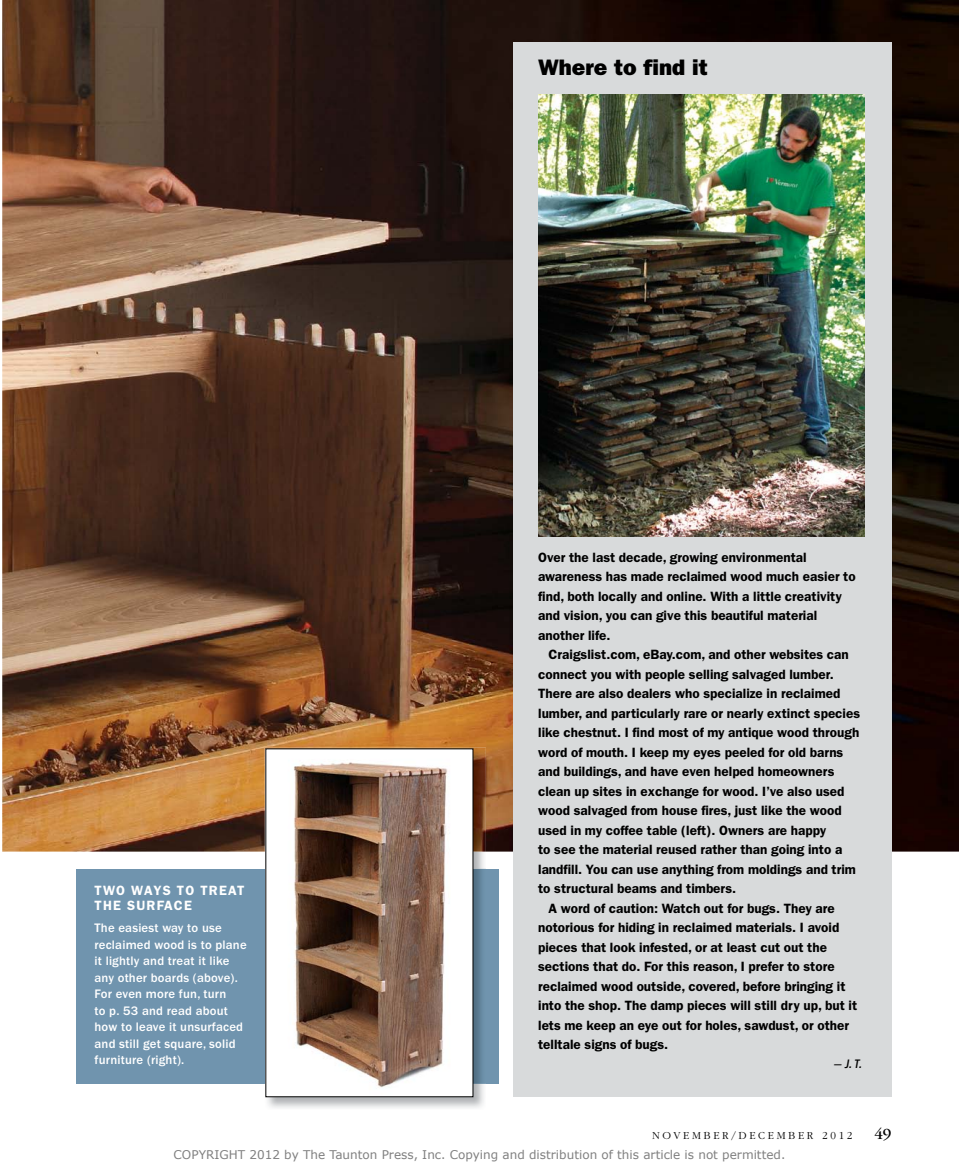
<style>
.page{position:relative;width:959px;height:1175px;background:#fff}
.page>*{position:absolute;margin:0;border:0;box-sizing:border-box;transform-origin:0 0}
.t1{font:22.5px "ITC Franklin Gothic Std Hvy";color:#000}
.t2{font:16.05px "ITC Garamond Std";color:#000}
.t3{font:600 13.5px/19.5px "ITC Franklin Gothic Std";color:#000}
.t4{font:600 13.5px/15px "ITC Franklin Gothic Std";letter-spacing:.09em;color:#fff}
.t5{font:500 12.75px/16.5px "ITC Franklin Gothic Std";letter-spacing:.015em;color:#fff}
.t6{font:italic 500 condensed 12.75px "ITC Franklin Gothic Std";color:#000}
.t7{font:12px "Verdana";color:#808080}
.t8{font:300 11.1px "ITC Garamond Std";letter-spacing:.24em;color:#000}
</style>
<div class="page">
<img style="left:2px;top:0;width:956px;height:851px">
<div style="left:513px;top:42px;width:378px;height:1054px;background:#d8dadb"></div>
<img style="left:538px;top:95px;width:326px;height:441px">
<div style="left:76px;top:868px;width:422px;height:215px;background:#7094ae"></div>
<img style="left:265px;top:747px;width:221px;height:361px">
<img style="left:473px;top:868px;width:13px;height:215px">
<img style="left:267px;top:750px;width:204px;height:345px">
<p class="t4" style="left:94px;top:882px;width:151px">TWO WAYS TO TREAT<br>THE SURFACE</p>
<p class="t5" style="left:94px;top:920px;width:154px">The easiest way to use reclaimed wood is to plane it lightly and treat it like any other boards (above).<br>For even more fun, turn<br>to p. 53 and read about how to leave it unsurfaced and still get square, solid furniture (right).</p>
<h1 class="t1" style="left:538px;top:54px;width:171px">Where to find it</h1>
<p class="t3" style="left:538px;top:547px;width:319px">Over the last decade, growing environmental awareness has made reclaimed wood much easier to find, both locally and online. With a little creativity and vision, you can give this beautiful material another life.</p>
<p class="t3" style="left:548px;top:645px;width:302px">Craigslist.com, eBay.com, and other websites can</p>
<p class="t3" style="left:538px;top:664px;width:297px">connect you with people selling salvaged lumber.</p>
<p class="t3" style="left:538px;top:684px;width:304px">There are also dealers who specialize in reclaimed</p>
<p class="t3" style="left:538px;top:703px;width:323px">lumber, and particularly rare or nearly extinct species</p>
<p class="t3" style="left:538px;top:723px;width:322px">like chestnut. I find most of my antique wood through</p>
<p class="t3" style="left:538px;top:742px;width:307px">word of mouth. I keep my eyes peeled for old barns</p>
<p class="t3" style="left:538px;top:762px;width:298px">and buildings, and have even helped homeowners</p>
<p class="t3" style="left:538px;top:781px;width:308px">clean up sites in exchange for wood. I’ve also used</p>
<p class="t3" style="left:538px;top:801px;width:305px">wood salvaged from house fires, just like the wood</p>
<p class="t3" style="left:538px;top:820px;width:290px">used in my coffee table (left). Owners are happy</p>
<p class="t3" style="left:538px;top:840px;width:306px">to see the material reused rather than going into a</p>
<p class="t3" style="left:538px;top:859px;width:319px">landfill. You can use anything from moldings and trim</p>
<p class="t3" style="left:538px;top:879px;width:199px">to structural beams and timbers.</p>
<p class="t3" style="left:548px;top:898px;width:287px">A word of caution: Watch out for bugs. They are</p>
<p class="t3" style="left:538px;top:918px;width:302px">notorious for hiding in reclaimed materials. I avoid</p>
<p class="t3" style="left:538px;top:937px;width:290px">pieces that look infested, or at least cut out the</p>
<p class="t3" style="left:538px;top:957px;width:298px">sections that do. For this reason, I prefer to store</p>
<p class="t3" style="left:538px;top:976px;width:309px">reclaimed wood outside, covered, before bringing it</p>
<p class="t3" style="left:538px;top:996px;width:320px">into the shop. The damp pieces will still dry up, but it</p>
<p class="t3" style="left:538px;top:1015px;width:312px">lets me keep an eye out for holes, sawdust, or other</p>
<p class="t3" style="left:538px;top:1035px;width:132px">telltale signs of bugs.</p>
<p class="t6" style="left:834px;top:1056px;width:30px">— J. T.</p>
<p class="t8" style="left:652px;top:1129px;width:202px">NOV EMBER /DECEMBER 2012</p>
<p class="t2" style="left:874px;top:1125px;width:19px">49</p>
<p class="t7" style="left:174px;top:1146px;width:613px">COPYRIGHT 2012 by The Taunton Press, Inc. Copying and distribution of this article is not permitted.</p>
</div>
